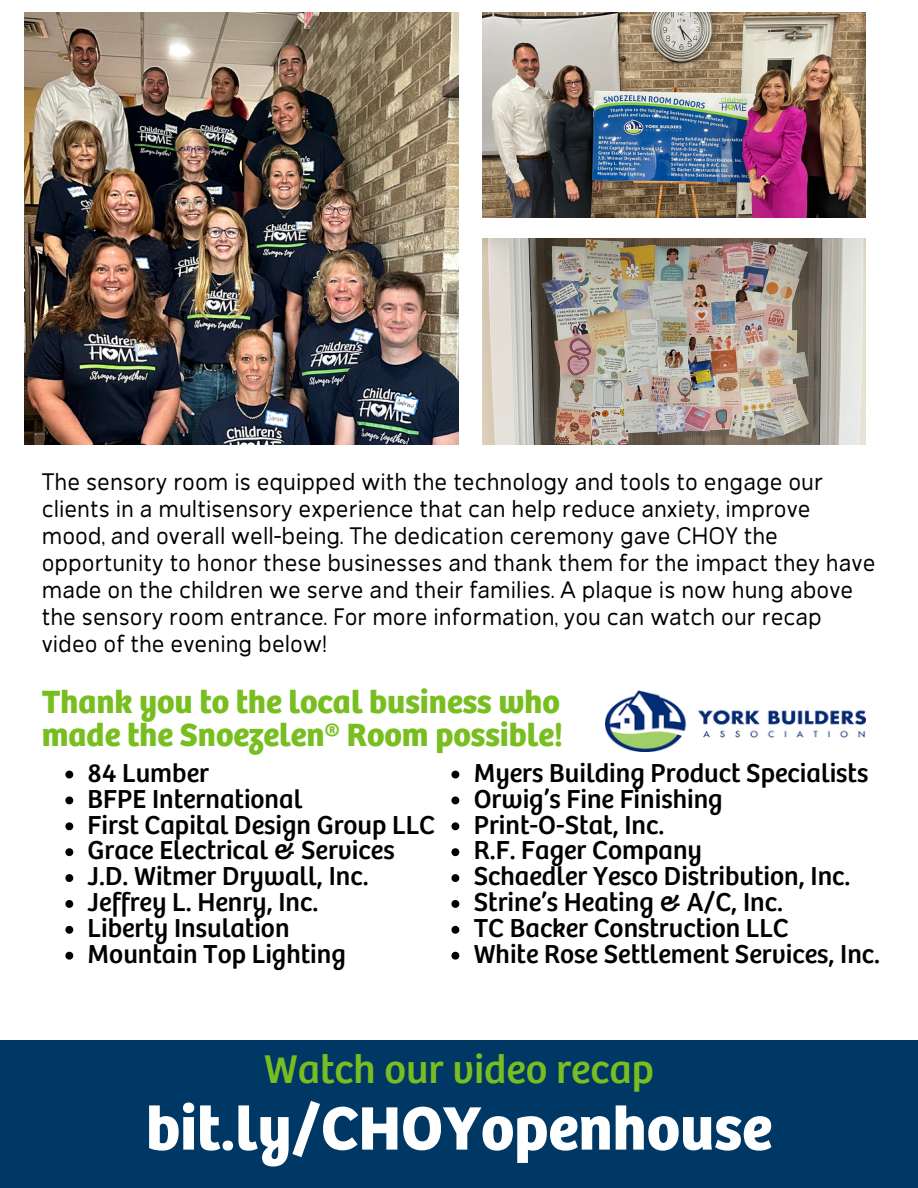
<style>
.page{position:relative;width:918px;height:1188px;background:#fff}
.page>*{position:absolute;margin:0;border:0;box-sizing:border-box;transform-origin:0 0}
.t1{font:700 63.6px "Bree";color:#fff}
.t2{font:41.55px "Bree";color:#78be20}
.t3{font:700 33.45px/32.7px "Bree";color:#78be20}
.t4{font:27px "Bree";color:#000}
.t5{font:25.5px/27px "Simvoni";color:#000}
</style>
<div class="page">
<div style="left:0;top:1040px;width:918px;height:148px;background:#003865"></div>
<img style="left:24px;top:12px;width:435px;height:432px">
<img style="left:483px;top:12px;width:382px;height:206px">
<img style="left:483px;top:238px;width:382px;height:206px">
<img style="left:606px;top:690px;width:260px;height:61px">
<svg style="left:65px;top:771px;width:8px;height:7px"></svg>
<svg style="left:65px;top:796px;width:8px;height:8px"></svg>
<svg style="left:65px;top:822px;width:8px;height:8px"></svg>
<svg style="left:65px;top:848px;width:8px;height:8px"></svg>
<svg style="left:65px;top:874px;width:8px;height:8px"></svg>
<svg style="left:65px;top:900px;width:8px;height:8px"></svg>
<svg style="left:65px;top:926px;width:8px;height:8px"></svg>
<svg style="left:65px;top:952px;width:8px;height:8px"></svg>
<svg style="left:451px;top:771px;width:8px;height:7px"></svg>
<svg style="left:451px;top:796px;width:8px;height:8px"></svg>
<svg style="left:451px;top:822px;width:8px;height:8px"></svg>
<svg style="left:451px;top:848px;width:8px;height:8px"></svg>
<svg style="left:451px;top:874px;width:8px;height:8px"></svg>
<svg style="left:451px;top:900px;width:8px;height:8px"></svg>
<svg style="left:451px;top:926px;width:8px;height:8px"></svg>
<svg style="left:451px;top:952px;width:8px;height:8px"></svg>
<p class="t5" style="left:42px;top:470px;width:835px">The sensory room is equipped with the technology and tools to engage our clients in a multisensory experience that can help reduce anxiety, improve mood, and overall well-being. The dedication ceremony gave CHOY the opportunity to honor these businesses and thank them for the impact they have made on the children we serve and their families. A plaque is now hung above the sensory room entrance. For more information, you can watch our recap video of the evening below!</p>
<p class="t3" style="left:42px;top:687px;width:523px">Thank you to the local business who made the Snoezelen® Room possible!</p>
<p class="t4" style="left:88px;top:759px;width:123px">84 Lumber</p>
<p class="t4" style="left:88px;top:785px;width:216px">BFPE International</p>
<p class="t4" style="left:88px;top:811px;width:349px">First Capital Design Group LLC</p>
<p class="t4" style="left:88px;top:837px;width:308px">Grace Electrical &amp; Services</p>
<p class="t4" style="left:88px;top:863px;width:282px">J.D. Witmer Drywall, Inc.</p>
<p class="t4" style="left:88px;top:889px;width:232px">Jeffrey L. Henry, Inc.</p>
<p class="t4" style="left:88px;top:914px;width:203px">Liberty Insulation</p>
<p class="t4" style="left:88px;top:940px;width:260px">Mountain Top Lighting</p>
<p class="t4" style="left:474px;top:759px;width:396px">Myers Building Product Specialists</p>
<p class="t4" style="left:474px;top:785px;width:250px">Orwig’s Fine Finishing</p>
<p class="t4" style="left:474px;top:811px;width:192px">Print-O-Stat, Inc.</p>
<p class="t4" style="left:474px;top:837px;width:230px">R.F. Fager Company</p>
<p class="t4" style="left:474px;top:863px;width:378px">Schaedler Yesco Distribution, Inc.</p>
<p class="t4" style="left:474px;top:889px;width:311px">Strine’s Heating &amp; A/C, Inc.</p>
<p class="t4" style="left:474px;top:914px;width:317px">TC Backer Construction LLC</p>
<p class="t4" style="left:474px;top:940px;width:408px">White Rose Settlement Services, Inc.</p>
<p class="t2" style="left:264px;top:1048px;width:391px">Watch our video recap</p>
<p class="t1" style="left:146px;top:1096px;width:628px">bit.ly/CHOYopenhouse</p>
</div>
